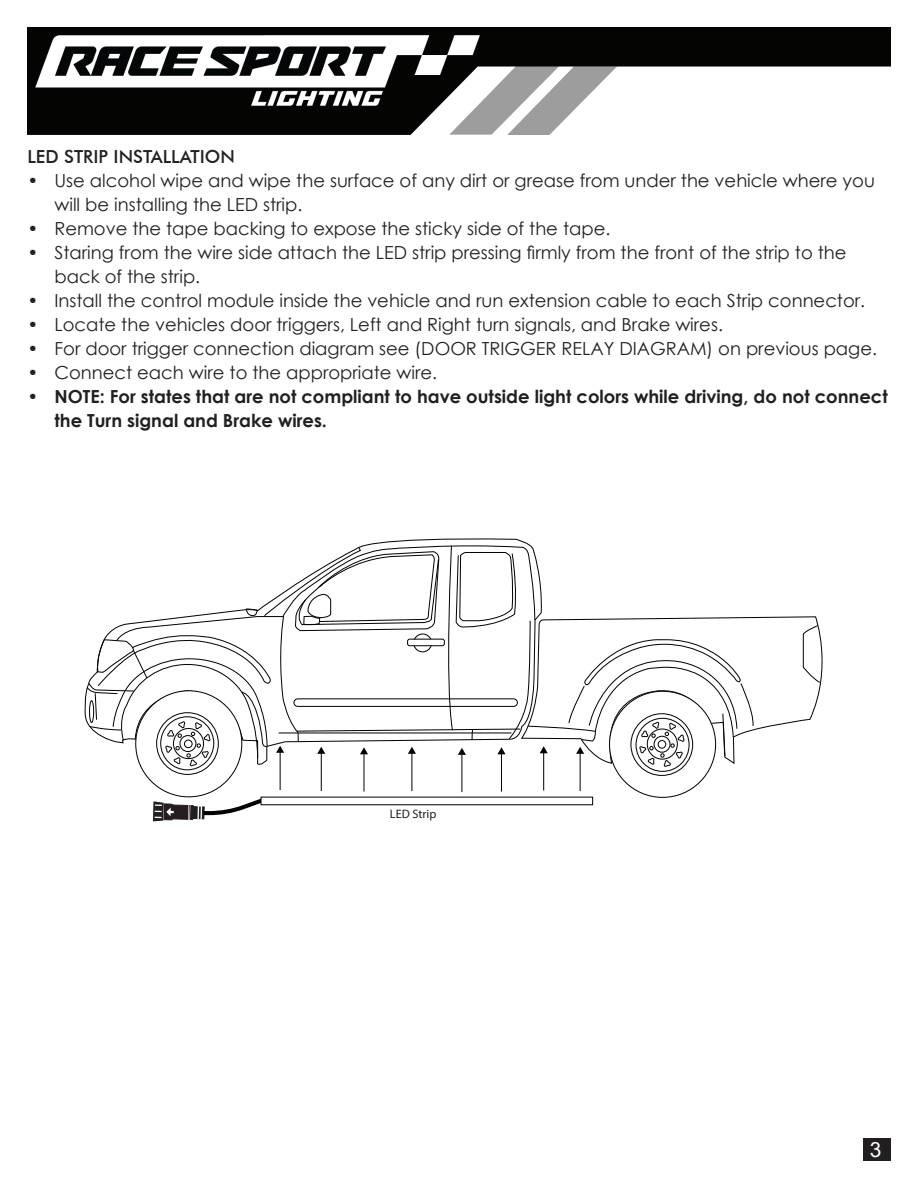
<style>
.page{position:relative;width:918px;height:1188px;background:#fff}
.page>*{position:absolute;margin:0;border:0;box-sizing:border-box;transform-origin:0 0}
.Body_text{font:21px "Arial";color:#fff}
.t1{font:18px/24px "Century Gothic";color:#231f20}
.t2{font:700 18px/24px "Century Gothic";color:#231f20}
.Body_text-2{font:500 18px "Futura BT";color:#231f20}
.t3{font:12.3px "Myriad Pro";color:#231f20}
</style>
<div class="page">
<svg style="left:27px;top:27px;width:864px;height:108px;fill:#040503"></svg>
<svg style="left:449px;top:66px;width:168px;height:69px"></svg>
<img style="left:36px;top:35px;width:444px;height:70px">
<div style="left:863px;top:1138px;width:28px;height:23px;background:#231f20"></div>
<svg style="left:522px;top:542px;width:301px;height:233px"></svg>
<div style="left:610px;top:691px;width:106px;height:106px;background:#fff;border-radius:50%"></div>
<svg style="left:802px;top:625px;width:19px;height:59px"></svg>
<svg style="left:153px;top:795px;width:116px;height:26px"></svg>
<div style="left:261px;top:797px;width:332px;height:8px;background:#fff"></div>
<hr style="left:280px;top:752px;width:1px;height:38px;background:#040503">
<hr style="left:321px;top:753px;width:1px;height:38px;background:#040503">
<hr style="left:363px;top:753px;width:1px;height:39px;background:#040503">
<hr style="left:411px;top:753px;width:1px;height:38px;background:#040503">
<hr style="left:461px;top:754px;width:1px;height:38px;background:#040503">
<hr style="left:501px;top:753px;width:1px;height:39px;background:#040503">
<hr style="left:543px;top:752px;width:1px;height:39px;background:#040503">
<hr style="left:580px;top:753px;width:1px;height:38px;background:#040503">
<svg style="left:86px;top:543px;width:668px;height:225px"></svg>
<p class="Body_text-2" style="left:27px;top:145px;width:209px">LED STRIP INSTALLATION</p>
<p class="t1" style="left:54px;top:168px;width:822px;text-indent:-27px">• Use alcohol wipe and wipe the surface of any dirt or grease from under the vehicle where you will be installing the LED strip.</p>
<p class="t1" style="left:27px;top:216px;width:584px">• Remove the tape backing to expose the sticky side of the tape.</p>
<p class="t1" style="left:54px;top:240px;width:794px;text-indent:-27px">• Staring from the wire side attach the LED strip pressing firmly from the front of the strip to the back of the strip.</p>
<p class="t1" style="left:27px;top:288px;width:839px">• Install the control module inside the vehicle and run extension cable to each Strip connector.</p>
<p class="t1" style="left:27px;top:312px;width:697px">• Locate the vehicles door triggers, Left and Right turn signals, and Brake wires.</p>
<p class="t1" style="left:27px;top:336px;width:851px">• For door trigger connection diagram see (DOOR TRIGGER RELAY DIAGRAM) on previous page.</p>
<p class="t1" style="left:27px;top:360px;width:411px">• Connect each wire to the appropriate wire.</p>
<p class="t2" style="left:54px;top:383px;width:835px;text-indent:-27px">• NOTE: For states that are not compliant to have outside light colors while driving, do not connect the Turn signal and Brake wires.</p>
<p class="t3" style="left:390px;top:806px;width:48px">LED Strip</p>
<p class="Body_text" style="left:870px;top:1135px;width:13px">3</p>
</div>
